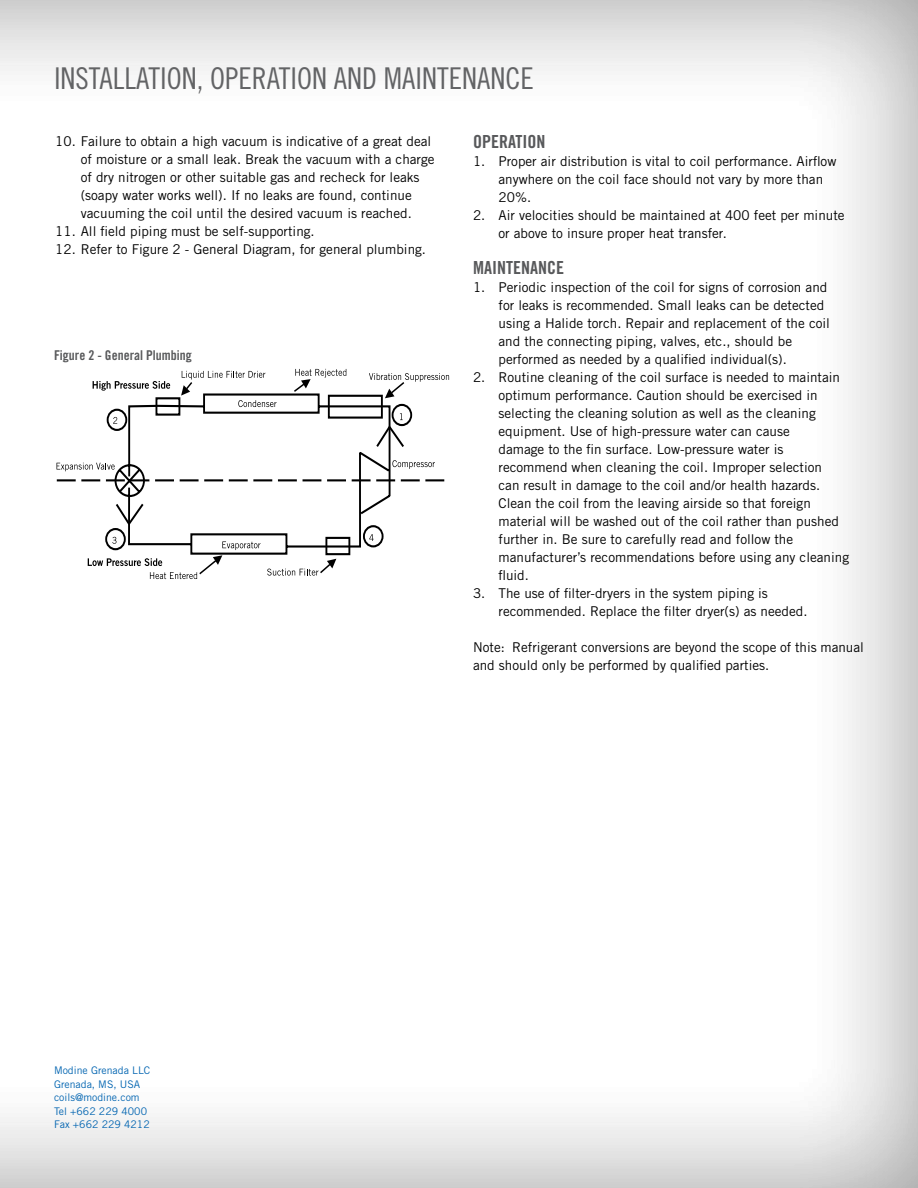
<style>
.page{position:relative;width:918px;height:1188px;background:#fff}
.page>*{position:absolute;margin:0;border:0;box-sizing:border-box;transform-origin:0 0}
.t1{font:30px "Trade Gothic LT Std Cn 18";color:#636466}
.t2{font:18px "Trade Gothic LT Std Bd Cn 20";color:#58595b}
.t3{font:13.5px/18px "Trade Gothic LT Std";color:#000}
.t4{font:13.5px "Trade Gothic LT Std Bd Cn 20";color:#58595b}
.t5{font:10.5px/13.5px "Trade Gothic LT Std";color:#0365b1}
</style>
<div class="page">
<div style="left:0;top:0;width:918px;height:1188px;background:#000;opacity:.24"></div>
<svg style="left:104px;top:392px;width:309px;height:164px"></svg>
<svg style="left:93px;top:381px;width:77px;height:10px"></svg>
<svg style="left:57px;top:463px;width:57px;height:8px"></svg>
<svg style="left:406px;top:460px;width:29px;height:9px"></svg>
<svg style="left:88px;top:537px;width:172px;height:42px"></svg>
<svg style="left:57px;top:479px;width:389px;height:2px"></svg>
<svg style="left:114px;top:394px;width:292px;height:162px"></svg>
<svg style="left:181px;top:371px;width:96px;height:36px"></svg>
<svg style="left:267px;top:559px;width:69px;height:17px"></svg>
<svg style="left:369px;top:373px;width:80px;height:25px"></svg>
<svg style="left:292px;top:369px;width:54px;height:24px"></svg>
<h1 class="t1" style="left:54px;top:61px;width:481px">INSTALLATION, OPERATION AND MAINTENANCE</h1>
<p class="t3" style="left:81px;top:132px;width:355px;text-indent:-26px">10. Failure to obtain a high vacuum is indicative of a great deal of moisture or a small leak. Break the vacuum with a charge of dry nitrogen or other suitable gas and recheck for leaks (soapy water works well). If no leaks are found, continue vacuuming the coil until the desired vacuum is reached.</p>
<p class="t3" style="left:55px;top:222px;width:261px">11. All field piping must be self-supporting.</p>
<p class="t3" style="left:55px;top:240px;width:372px">12. Refer to Figure 2 - General Diagram, for general plumbing.</p>
<p class="t4" style="left:54px;top:347px;width:139px">FIGURE 2 - GENERAL PLUMBING</p>
<h2 class="t2" style="left:473px;top:131px;width:74px">OPERATION</h2>
<p class="t3" style="left:499px;top:152px;width:339px;text-indent:-26px">1. Proper air distribution is vital to coil performance. Airflow anywhere on the coil face should not vary by more than<br>20%.</p>
<p class="t3" style="left:499px;top:206px;width:348px;text-indent:-26px">2. Air velocities should be maintained at 400 feet per minute or above to insure proper heat transfer.</p>
<h2 class="t2" style="left:473px;top:257px;width:92px">MAINTENANCE</h2>
<p class="t3" style="left:499px;top:278px;width:333px;text-indent:-26px">1. Periodic inspection of the coil for signs of corrosion and for leaks is recommended. Small leaks can be detected using a Halide torch. Repair and replacement of the coil and the connecting piping, valves, etc., should be performed as needed by a qualified individual(s).</p>
<p class="t3" style="left:499px;top:368px;width:352px;text-indent:-26px">2. Routine cleaning of the coil surface is needed to maintain optimum performance. Caution should be exercised in selecting the cleaning solution as well as the cleaning equipment. Use of high-pressure water can cause<br>damage to the fin surface. Low-pressure water is recommend when cleaning the coil. Improper selection<br>can result in damage to the coil and/or health hazards.<br>Clean the coil from the leaving airside so that foreign material will be washed out of the coil rather than pushed further in. Be sure to carefully read and follow the manufacturer’s recommendations before using any cleaning fluid.</p>
<p class="t3" style="left:499px;top:584px;width:310px;text-indent:-26px">3. The use of filter-dryers in the system piping is recommended. Replace the filter dryer(s) as needed.</p>
<p class="t3" style="left:473px;top:638px;width:392px">Note: Refrigerant conversions are beyond the scope of this manual and should only be performed by qualified parties.</p>
<p class="t5" style="left:54px;top:1063px;width:98px">Modine Grenada LLC<br>Grenada, MS, USA coils@modine.com<br>Tel +662 229 4000<br>Fax +662 229 4212</p>
</div>
